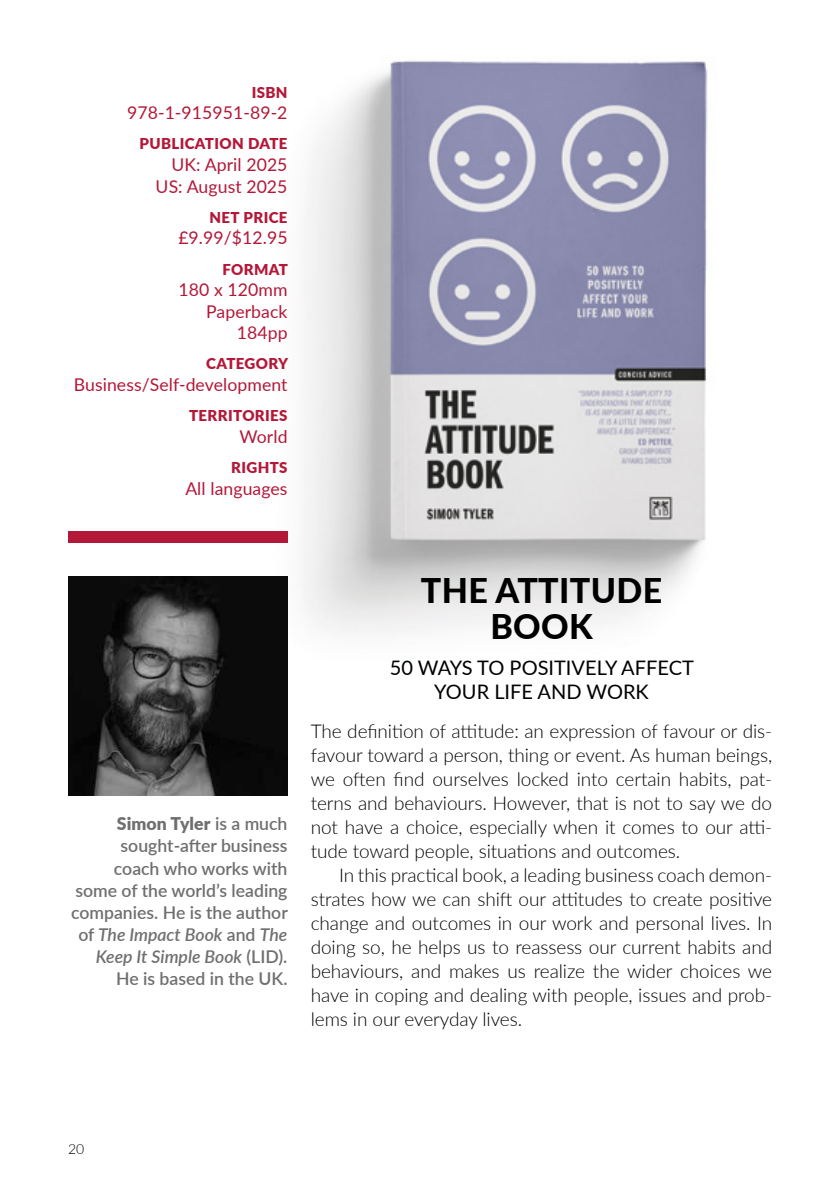
<style>
.page{position:relative;width:840px;height:1191px;background:#fff}
.page>*{position:absolute;margin:0;border:0;box-sizing:border-box;transform-origin:0 0}
.t1{font:800 34px/36px "Lato";letter-spacing:.01em;color:#000;text-align:center}
.t2{font:20px/24px "Lato";color:#000;text-align:center}
.t3{font:300 19px/24px "Lato";letter-spacing:-.005em;color:#000;text-align:justify}
.t4{font:600 17.6px/22px "Lato";color:#706f6f;text-align:right}
.t5{font:17.6px/21.6px "Lato";letter-spacing:.005em;color:#b31838;text-align:right}
.t6{font:900 15px "Lato";letter-spacing:.025em;color:#b31838}
.t7{font:300 14px "Lato";color:#000}
.s1{font-weight:900}
.s2{font-style:italic}
</style>
<div class="page">
<img style="left:222px;top:60px;width:486px;height:666px">
<div style="left:68px;top:531px;width:219px;height:11px;background:#b31838"></div>
<img style="left:68px;top:576px;width:219px;height:219px">
<p class="t6" style="left:251px;top:81px;width:37px">ISBN</p>
<p class="t5" style="left:127px;top:101px;width:162px">978-1-915951-89-2</p>
<p class="t6" style="left:139px;top:133px;width:149px">PUBLICATION DATE</p>
<p class="t5" style="left:155px;top:153px;width:133px">UK: April 2025<br>US: August 2025</p>
<p class="t6" style="left:209px;top:206px;width:79px">NET PRICE</p>
<p class="t5" style="left:178px;top:226px;width:111px">£9.99/$12.95</p>
<p class="t6" style="left:222px;top:258px;width:67px">FORMAT</p>
<p class="t5" style="left:178px;top:278px;width:110px">180 x 120mm<br>Paperback<br>184pp</p>
<p class="t6" style="left:206px;top:353px;width:83px">CATEGORY</p>
<p class="t5" style="left:74px;top:373px;width:215px">Business/Self-development</p>
<p class="t6" style="left:189px;top:404px;width:100px">TERRITORIES</p>
<p class="t5" style="left:239px;top:425px;width:49px">World</p>
<p class="t6" style="left:231px;top:456px;width:58px">RIGHTS</p>
<p class="t5" style="left:185px;top:476px;width:104px">All languages</p>
<p class="t4" style="left:71px;top:812px;width:218px"><span class="s1">Simon Tyler</span> is a much sought-after business coach who works with some of the world’s leading companies. He is the author of <span class="s2">The Impact Book</span> and <span class="s2">The<br>Keep It Simple Book</span> (LID).<br>He is based in the UK.</p>
<h1 class="t1" style="left:420px;top:571px;width:243px">THE ATTITUDE<br>BOOK</h1>
<p class="t2" style="left:389px;top:654px;width:305px">50 WAYS TO POSITIVELY AFFECT<br>YOUR LIFE AND WORK</p>
<p class="t3" style="left:310px;top:718px;width:462px">The definition of attitude: an expression of favour or dis&shy;favour toward a person, thing or event. As human beings, we often find ourselves locked into certain habits, pat&shy;terns and behaviours. However, that is not to say we do not have a choice, especially when it comes to our atti&shy;tude toward people, situations and outcomes.</p>
<p class="t3" style="left:310px;top:862px;width:462px;text-indent:28px">In this practical book, a leading business coach demon&shy;strates how we can shift our attitudes to create positive change and outcomes in our work and personal lives. In doing so, he helps us to reassess our current habits and behaviours, and makes us realize the wider choices we have in coping and dealing with people, issues and prob&shy;lems in our everyday lives.</p>
<p class="t7" style="left:68px;top:1139px;width:18px">20</p>
</div>
